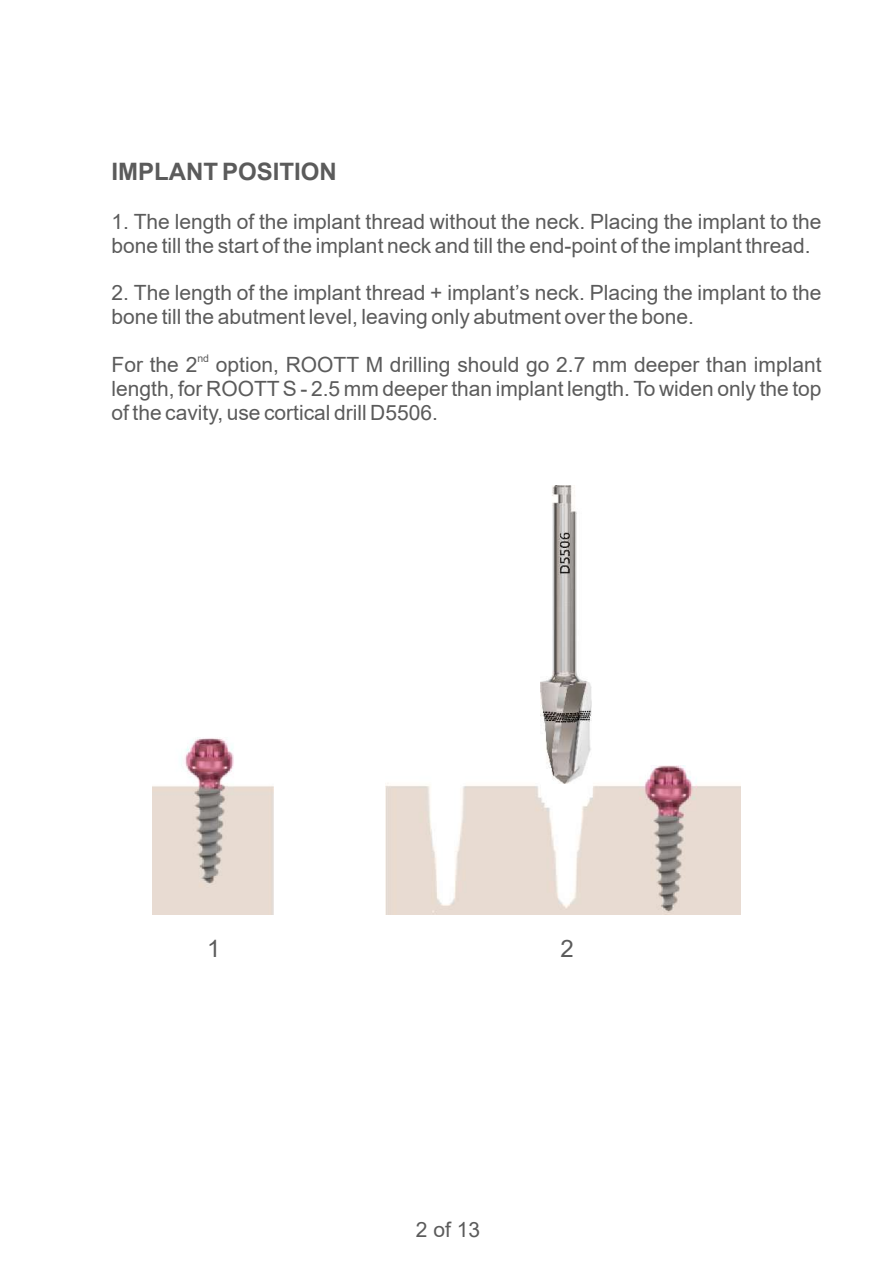
<style>
.page{position:relative;width:893px;height:1263px;background:#fff}
.page>*{position:absolute;margin:0;border:0;box-sizing:border-box;transform-origin:0 0}
.t1{font:700 24px "Arial";color:#5b5b5b}
.t2{font:24px "Arial";color:#5b5b5b}
.t3{font:21px/24px "Arial";color:#5b5b5b}
.t4{font:10.5px "Arial";color:#5b5b5b}
</style>
<div class="page">
<img style="left:153px;top:737px;width:120px;height:177px">
<img style="left:385px;top:765px;width:355px;height:149px">
<img style="left:540px;top:486px;width:51px;height:297px">
<p class="t1" style="left:112px;top:163px;width:227px">IMPLANT POSITION</p>
<p class="t3" style="left:112px;top:211px;width:712px">1. The length of the implant thread without the neck. Placing the implant to the bone till the start of the implant neck and till the end-point of the implant thread.</p>
<p class="t3" style="left:111px;top:283px;width:712px">2. The length of the implant thread + implant’s neck. Placing the implant to the bone till the abutment level, leaving only abutment over the bone.</p>
<p class="t4" style="left:197px;top:354px;width:13px">nd</p>
<p class="t3" style="left:111px;top:355px;width:712px;text-align:justify">For the 2 option, ROOTT M drilling should go 2.7 mm deeper than implant length, for ROOTTS - 2.5 mm deeper than implant length. To widen only the top of the cavity, use cortical drill D5506.</p>
<p class="t2" style="left:207px;top:940px;width:15px">1</p>
<p class="t2" style="left:560px;top:940px;width:15px">2</p>
<p class="t3" style="left:416px;top:1220px;width:66px">2 of 13</p>
</div>
